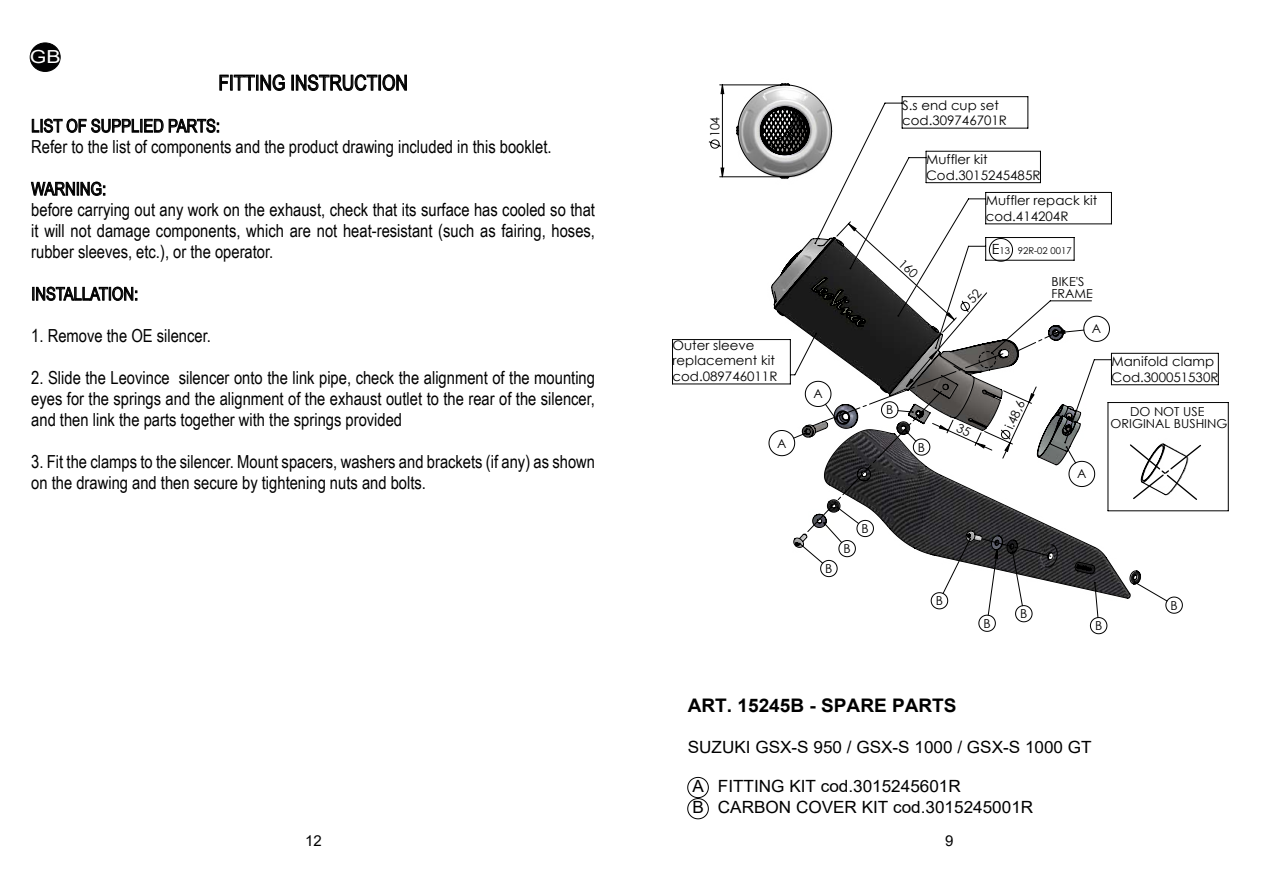
<style>
.page{position:relative;width:1263px;height:893px;background:#fff}
.page>*{position:absolute;margin:0;border:0;box-sizing:border-box;transform-origin:0 0}
.t1{font:21px "Arial Narrow";color:#000}
.t2{font:700 18.75px "Arial";color:#000}
.t3{font:18px/21px "Arial Narrow";color:#000}
.t4{font:18px "Arial";color:#fff;scale:1.19 1}
.t5{font:16.8px/21.1px "Arial";color:#000}
.t6{font:15px "Arial";color:#000}
.t7{font:13.05px/15.8px "Century Gothic";color:#000}
.t8{font:12.6px "Century Gothic";color:#000}
.t9{font:12.3px/12px "Century Gothic";color:#000}
.t10{font:9.3px "Century Gothic";color:#000}
.s1{font-size:14.1px}
</style>
<div class="page">
<svg style="left:219px;top:74px;width:66px;height:17px"></svg>
<svg style="left:292px;top:74px;width:115px;height:17px"></svg>
<svg style="left:32px;top:119px;width:131px;height:14px"></svg>
<svg style="left:169px;top:119px;width:50px;height:14px"></svg>
<svg style="left:31px;top:182px;width:74px;height:14px"></svg>
<svg style="left:33px;top:287px;width:104px;height:14px"></svg>
<div style="left:30px;top:43px;width:30px;height:28px;background:#020203;border-radius:50%"></div>
<div style="left:30px;top:43px;width:31px;height:29px;border:1px solid #000;border-radius:50%"></div>
<svg style="left:687px;top:777px;width:22px;height:42px"></svg>
<svg style="left:672px;top:96px;width:547px;height:347px"></svg>
<hr style="left:1108px;top:511px;width:120px;height:1px;background:#000">
<hr style="left:1228px;top:403px;width:1px;height:108px;background:#000">
<hr style="left:1108px;top:402px;width:120px;height:1px;background:#000">
<svg style="left:1188px;top:444px;width:13px;height:56px"></svg>
<hr style="left:720px;top:85px;width:62px;height:1px;background:#000">
<hr style="left:720px;top:177px;width:62px;height:1px;background:#000">
<svg style="left:708px;top:84px;width:16px;height:93px"></svg>
<svg style="left:771px;top:236px;width:417px;height:363px"></svg>
<svg style="left:736px;top:83px;width:96px;height:96px"></svg>
<svg style="left:804px;top:221px;width:253px;height:336px"></svg>
<p class="t4" style="left:30px;top:44px;width:27px">GB</p>
<p class="t1" style="left:218px;top:67px;width:191px">FITTING INSTRUCTION</p>
<p class="t3" style="left:31px;top:115px;width:522px">LIST OF SUPPLIED PARTS:<br>Refer to the list of components and the product drawing included in this booklet.</p>
<p class="t3" style="left:31px;top:178px;width:565px">WARNING:<br>before carrying out any work on the exhaust, check that its surface has cooled so that it will not damage components, which are not heat-resistant (such as fairing, hoses, rubber sleeves, etc.), or the operator.</p>
<p class="t3" style="left:31px;top:283px;width:108px">INSTALLATION:</p>
<p class="t3" style="left:31px;top:325px;width:181px">1. Remove the OE silencer.</p>
<p class="t3" style="left:31px;top:367px;width:565px;text-align:justify">2. Slide the Leovince silencer onto the link pipe, check the alignment of the mounting eyes for the springs and the alignment of the exhaust outlet to the rear of the silencer, and then link the parts together with the springs provided</p>
<p class="t3" style="left:31px;top:451px;width:565px">3. Fit the clamps to the silencer. Mount spacers, washers and brackets (if any) as shown on the drawing and then secure by tightening nuts and bolts.</p>
<p class="t8" style="left:706px;top:137px;width:22px;rotate:-90deg">104</p>
<p class="t7" style="left:673px;top:337px;width:106px">Outer sleeve replacement kit cod.089746011R</p>
<p class="t9" style="left:777px;top:437px;width:11px">A</p>
<p class="t9" style="left:813px;top:388px;width:11px">A</p>
<p class="t9" style="left:825px;top:562px;width:9px">B</p>
<p class="t9" style="left:843px;top:542px;width:9px">B</p>
<p class="t9" style="left:861px;top:522px;width:9px">B</p>
<p class="t7" style="left:902px;top:97px;width:106px">S.s end cup set cod.309746701R</p>
<p class="t9" style="left:886px;top:404px;width:9px">B</p>
<p class="t7" style="left:926px;top:151px;width:116px">Muffler kit<br>Cod.3015245485R</p>
<p class="t7" style="left:986px;top:192px;width:113px">Muffler repack kit cod.414204R</p>
<p class="t10" style="left:992px;top:244px;width:81px"><span class="s1">E</span>13 92R-02 0017</p>
<p class="t9" style="left:1051px;top:275px;width:43px">BIKE'S<br>FRAME</p>
<p class="t9" style="left:918px;top:441px;width:9px">B</p>
<p class="t8" style="left:1001px;top:425px;width:31px;rotate:-65deg">i.48,6</p>
<p class="t9" style="left:1092px;top:323px;width:11px">A</p>
<p class="t7" style="left:1111px;top:353px;width:109px">Manifold clamp<br>Cod.300051530R</p>
<p class="t9" style="left:1111px;top:405px;width:118px;text-align:center">DO NOT USE<br>ORIGINAL BUSHING</p>
<p class="t9" style="left:1077px;top:468px;width:11px">A</p>
<p class="t9" style="left:936px;top:595px;width:9px">B</p>
<p class="t9" style="left:983px;top:617px;width:9px">B</p>
<p class="t9" style="left:1020px;top:608px;width:9px">B</p>
<p class="t9" style="left:1095px;top:619px;width:9px">B</p>
<p class="t9" style="left:1170px;top:599px;width:9px">B</p>
<p class="t2" style="left:688px;top:692px;width:270px">ART. 15245B - SPARE PARTS</p>
<p class="t5" style="left:688px;top:737px;width:405px">SUZUKI GSX-S 950 / GSX-S 1000 / GSX-S 1000 GT</p>
<p class="t5" style="left:692px;top:776px;width:342px">A FITTING KIT cod.3015245601R<br>B CARBON COVER KIT cod.3015245001R</p>
<p class="t6" style="left:305px;top:830px;width:18px">12</p>
<p class="t6" style="left:945px;top:830px;width:10px">9</p>
</div>
